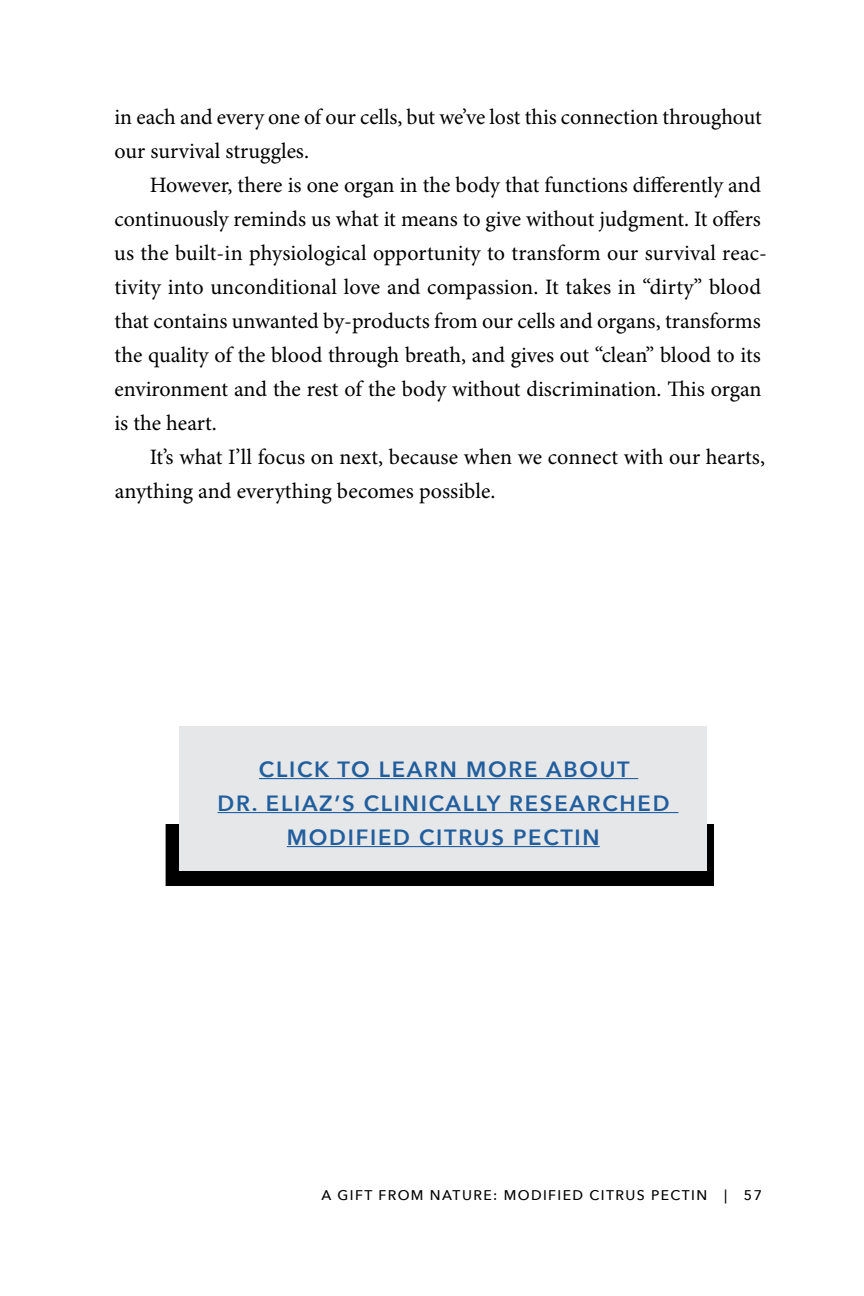
<style>
.page{position:relative;width:864px;height:1296px;background:#fff}
.page>*{position:absolute;margin:0;border:0;box-sizing:border-box;transform-origin:0 0}
.t1{font:22px/34px "Minion Pro";color:#000}
.t2{font:600 22px/34px "Avenir Next";letter-spacing:.08em;color:#215e9e;text-align:center}
.t3{font:500 14px "Avenir Next";letter-spacing:.1em;color:#000}
</style>
<div class="page">
<div style="left:167px;top:825px;width:546px;height:60px;background:#000"></div>
<div style="left:166px;top:824px;width:548px;height:62px;border:2px solid #000"></div>
<div style="left:180px;top:727px;width:527px;height:144px;background:#e6e7e8"></div>
<hr style="left:259px;top:778px;width:379px;height:1px;background:#215e9e">
<hr style="left:218px;top:812px;width:460px;height:1px;background:#215e9e">
<hr style="left:287px;top:846px;width:313px;height:1px;background:#215e9e">
<p class="t1" style="left:114px;top:101px;width:649px">in each and every one of our cells, but we’ve lost this connection throughout our survival struggles.</p>
<p class="t1" style="left:114px;top:169px;width:654px;text-indent:36px">However, there is one organ in the body that functions differently and continuously reminds us what it means to give without judgment. It offers us the built-in physiological opportunity to transform our survival reac&shy;tivity into unconditional love and compassion. It takes in “dirty” blood that contains unwanted by-products from our cells and organs, transforms the quality of the blood through breath, and gives out “clean” blood to its environment and the rest of the body without discrimination. This organ is the heart.</p>
<p class="t1" style="left:115px;top:441px;width:652px;text-indent:35px">It’s what I’ll focus on next, because when we connect with our hearts, anything and everything becomes possible.</p>
<p class="t2" style="left:218px;top:752px;width:453px">CLICK TO LEARN MORE ABOUT<br>DR. ELIAZ’S CLINICALLY RESEARCHED<br>MODIFIED CITRUS PECTIN</p>
<p class="t3" style="left:322px;top:1183px;width:442px">A GIFT FROM NATURE: MODIFIED CITRUS PECTIN | 57</p>
</div>
